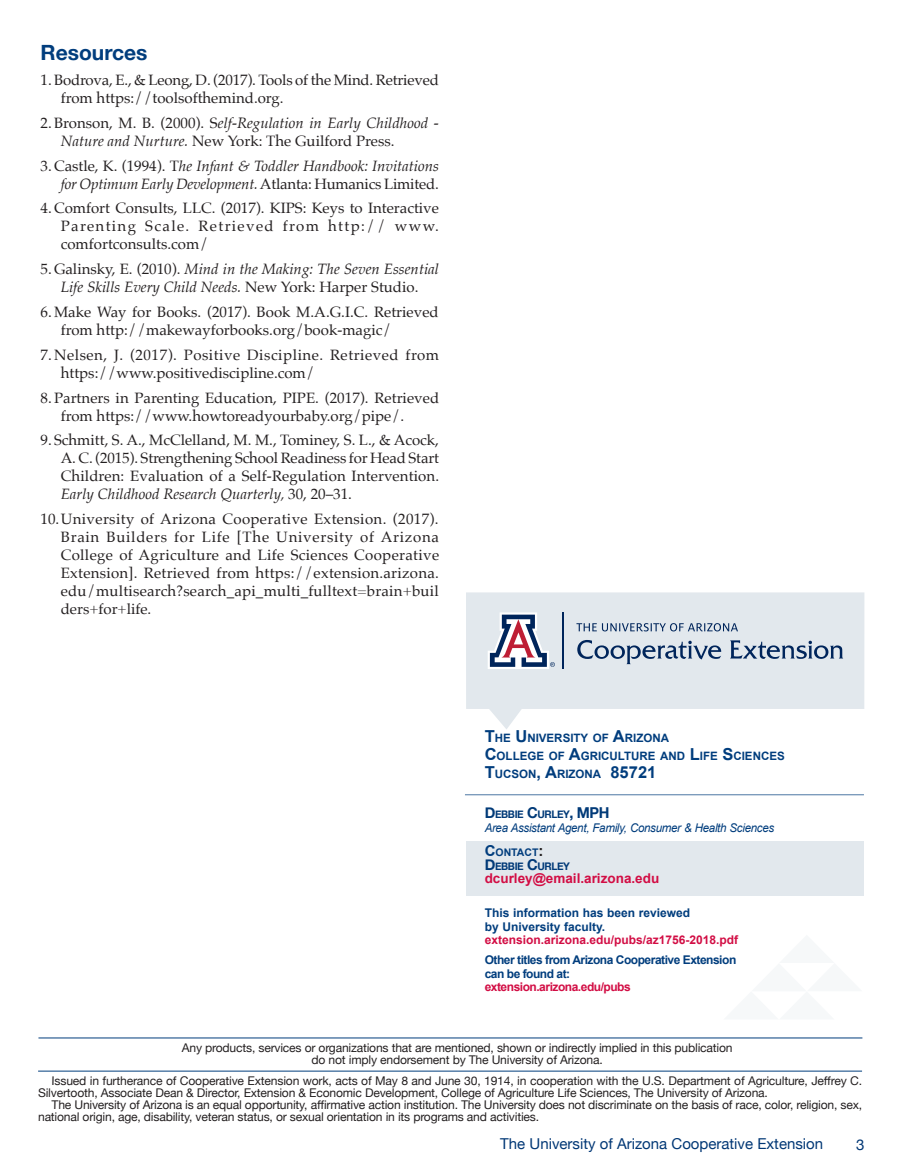
<style>
.page{position:relative;width:905px;height:1175px;background:#fff}
.page>*{position:absolute;margin:0;border:0;box-sizing:border-box;transform-origin:0 0}
.Headline{font:700 21px "Helvetica Neue";color:#013d7d}
.t1{font:15px/18px "Palatino";color:#231f20}
.t2{font:italic 15px/18px "Palatino";color:#231f20}
.t3{font:15px/18px "Palatino";letter-spacing:.035em;color:#231f20}
.t4{font:15px "Helvetica Neue";color:#013775}
.t5{font:700 15px "Helvetica Neue";color:#013a78;scale:.96 1}
.t6{font:700 15px "Arial";color:#231f20}
.t7{font:700 13.5px "Arial";color:#d20d44}
.t8{font:12px/12px "Helvetica Neue";letter-spacing:-.01em;color:#231f20}
.t9{font:12px "Helvetica Neue";letter-spacing:-.03em;color:#231f20}
.t10{font:700 12px "Arial";letter-spacing:-.04em;color:#013d7d}
.t11{font:700 12px "Arial";color:#013d7d}
.t12{font:italic 12px "Arial";letter-spacing:-.025em;color:#013d7d;scale:.96 1}
.t13{font:700 12px "Arial";color:#d20d44}
.t14{font:700 12px "Arial";letter-spacing:-.04em;color:#d20d44}
.t15{font:700 11.55px "Arial";color:#013d7d}
.t16{font:700 10.5px "Helvetica Neue";color:#013a78;scale:.96 1}
.t17{font:700 10.5px "Arial";color:#013d7d}
.s1{font-style:normal}
.s2{font-style:italic}
.s3{font-size:16.5px}
.s4{font-size:15px}
.s5{font-size:10.5px}
</style>
<div class="page">
<svg style="left:466px;top:592px;width:398px;height:137px;fill:#e2e8ed"></svg>
<div style="left:466px;top:841px;width:397px;height:55px;background:#e2e8ed"></div>
<hr style="left:38px;top:1037px;width:824px;height:1px;background:#013d7d">
<svg style="left:487px;top:612px;width:68px;height:57px"></svg>
<hr style="left:562px;top:612px;width:2px;height:57px;background:#00255b">
<svg style="left:577px;top:640px;width:266px;height:24px;background:#aebbcb"></svg>
<svg style="left:576px;top:623px;width:162px;height:8px"></svg>
<hr style="left:38px;top:1070px;width:824px;height:1px;background:#013d7d">
<hr style="left:465px;top:794px;width:398px;height:1px;background:#013d7d">
<p class="Headline" style="left:40px;top:36px;width:108px">Resources</p>
<p class="t1" style="left:61px;top:71px;width:379px;text-indent:-20px">1. Bodrova, E., &amp; Leong, D. (2017). Tools of the Mind. Retrieved from https://toolsofthemind.org.</p>
<p class="t2" style="left:61px;top:114px;width:379px;text-indent:-20px"><span class="s1">2.Bronson, M. B. (2000). S</span>elf-Regulation in Early Childhood -<br>Nature and Nurture. <span class="s1">New York: The Guilford Press.</span></p>
<p class="t2" style="left:40px;top:156px;width:400px;text-align:right"><span class="s1">3. Castle, K. (1994). T</span>he Infant &amp; Toddler Handbook: Invitations for Optimum Early Development. <span class="s1">Atlanta: Humanics Limited.</span></p>
<p class="t1" style="left:61px;top:199px;width:379px;text-align:justify;text-indent:-20px">4. Comfort Consults, LLC. (2017). KIPS: Keys to Interactive Parenting Scale. Retrieved from http:// www. comfortconsults.com/</p>
<p class="t2" style="left:40px;top:260px;width:400px;text-align:center"><span class="s1">5.Galinsky, E. (2010).</span> Mind in the Making: The Seven Essential<br>Life Skills Every Child Needs. <span class="s1">New York: Harper Studio.</span></p>
<p class="t1" style="left:61px;top:303px;width:379px;text-indent:-20px">6.Make Way for Books. (2017). Book M.A.G.I.C. Retrieved from http://makewayforbooks.org/book-magic/</p>
<p class="t3" style="left:61px;top:345px;width:380px;text-indent:-20px">7. Nelsen, J. (2017). Positive Discipline. Retrieved from https://www.positivediscipline.com/</p>
<p class="t1" style="left:61px;top:388px;width:380px;text-indent:-20px">8.Partners in Parenting Education, PIPE. (2017). Retrieved from https://www.howtoreadyourbaby.org/pipe/.</p>
<p class="t1" style="left:61px;top:431px;width:380px;text-align:justify;text-indent:-20px">9. Schmitt, S. A., McClelland, M. M., Tominey, S. L., &amp; Acock, A. C. (2015). Strengthening School Readiness for Head Start Children: Evaluation of a Self-Regulation Intervention.<br><span class="s2">Early Childhood Research Quarterly,</span> 30, 20–31.</p>
<p class="t1" style="left:61px;top:510px;width:380px;text-align:justify;text-indent:-20px">10.University of Arizona Cooperative Extension. (2017).<br>Brain Builders for Life [The University of Arizona College of Agriculture and Life Sciences Cooperative Extension]. Retrieved from https://extension.arizona. edu/multisearch?search_api_multi_fulltext=brain+buil ders+for+life.</p>
<p class="t15" style="left:484px;top:729px;width:186px"><span class="s3">T</span>HE <span class="s3">U</span>NIVERSITY OF <span class="s3">A</span>RIZONA</p>
<p class="t15" style="left:484px;top:747px;width:301px"><span class="s3">C</span>OLLEGE OF <span class="s3">A</span>GRICU LTU RE AND <span class="s3">L</span>IFE <span class="s3">S</span>CIENCES</p>
<p class="t15" style="left:484px;top:765px;width:173px"><span class="s3">T</span>UCSON<span class="s3">, A</span>RIZONA <span class="s3">85721</span></p>
<p class="t16" style="left:484px;top:806px;width:18px"><span class="s4">D</span>EBBIE</p>
<p class="t5" style="left:527px;top:801px;width:87px">C<span class="s5">URLEY</span>, MPH</p>
<p class="t12" style="left:484px;top:819px;width:303px">Area Assistant Agent, Family, Consumer &amp; Health Sciences</p>
<p class="t17" style="left:484px;top:845px;width:35px"><span class="s4">C</span>ONTACT</p>
<p class="t6" style="left:538px;top:841px;width:6px">:</p>
<p class="t16" style="left:484px;top:857px;width:18px"><span class="s4">D</span>EBBIE</p>
<p class="t16" style="left:527px;top:857px;width:39px"><span class="s4">C</span>URLEY</p>
<p class="t7" style="left:484px;top:869px;width:176px">dcurley@email.arizona.edu</p>
<p class="t11" style="left:484px;top:905px;width:207px">This information has been reviewed</p>
<p class="t11" style="left:484px;top:918px;width:122px">by University faculty.</p>
<p class="t13" style="left:484px;top:932px;width:255px">extension.arizona.edu/pubs/az1756-2018.pdf</p>
<p class="t10" style="left:484px;top:952px;width:253px">Other titles from Arizona Cooperative Extension</p>
<p class="t10" style="left:484px;top:965px;width:87px">can be found at:</p>
<p class="t14" style="left:484px;top:979px;width:148px">extension.arizona.edu/pubs</p>
<p class="t9" style="left:182px;top:1038px;width:552px">Any products, services or organizations that are mentioned, shown or indirectly implied in this publication</p>
<p class="t8" style="left:311px;top:1054px;width:293px">do not imply endorsement by The University of Arizona.</p>
<p class="t8" style="left:38px;top:1075px;width:825px;text-indent:13px">Issued in furtherance of Cooperative Extension work, acts of May 8 and June 30, 1914, in cooperation with the U.S. Department of Agriculture, Jeffrey C.<br>Silvertooth, Associate Dean &amp; Director, Extension &amp; Economic Development, College of Agriculture Life Sciences, The University of Arizona.</p>
<p class="t8" style="left:38px;top:1099px;width:825px;text-indent:13px">The University of Arizona is an equal opportunity, affirmative action institution. The University does not discriminate on the basis of race, color, religion, sex, national origin, age, disability, veteran status, or sexual orientation in its programs and activities.</p>
<p class="t4" style="left:500px;top:1133px;width:324px">The University of Arizona Cooperative Extension</p>
<p class="t4" style="left:856px;top:1133px;width:10px">3</p>
</div>
